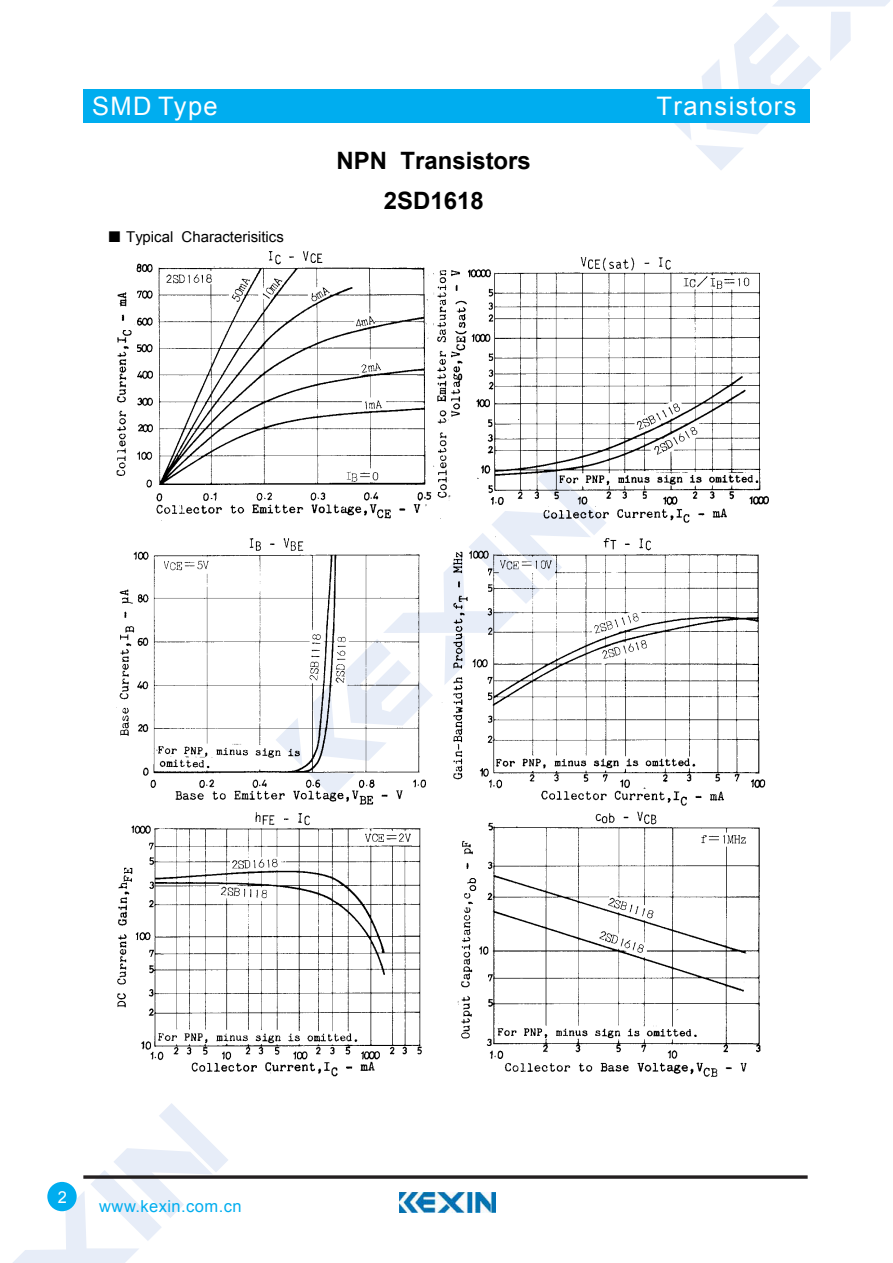
<style>
.page{position:relative;width:893px;height:1263px;background:#fff}
.page>*{position:absolute;margin:0;border:0;box-sizing:border-box;transform-origin:0 0}
.t1{font:25.5px "Arial";letter-spacing:.055em;color:#fff}
.t2{font:700 24px/39.3px "Arial";color:#000;text-align:center}
.t3{font:16.5px "Arial";letter-spacing:.025em;color:#00adef}
.t4{font:16.5px "Arial";color:#fff}
.t5{font:15px "Arial";color:#000}
.s1{font-family:"Sim Sun"}
</style>
<div class="page">
<svg style="left:674px;top:0;width:216px;height:170px"></svg>
<svg style="left:13px;top:1103px;width:215px;height:160px"></svg>
<div style="left:83px;top:89px;width:726px;height:34px;background:#00adef"></div>
<svg style="left:83px;top:1175px;width:725px;height:4px;background:#433f40"></svg>
<div style="left:47px;top:1182px;width:30px;height:29px;background:#00adef;border-radius:50%"></div>
<img style="left:400px;top:1193px;width:95px;height:20px">
<svg style="left:481px;top:527px;width:121px;height:8px"></svg>
<img style="left:116px;top:251px;width:316px;height:270px">
<img style="left:116px;top:535px;width:650px;height:542px">
<img style="left:433px;top:258px;width:336px;height:269px">
<h1 class="t1" style="left:92px;top:89px;width:127px">SMD Type</h1>
<p class="t5" style="left:107px;top:227px;width:178px"><span class="s1">■</span> Typical Characterisitics</p>
<h2 class="t2" style="left:336px;top:142px;width:196px">NPN Transistors<br>2SD1618</h2>
<h1 class="t1" style="left:657px;top:89px;width:141px">Transistors</h1>
<p class="t4" style="left:58px;top:1186px;width:11px">2</p>
<p class="t3" style="left:99px;top:1196px;width:144px">www.kexin.com.cn</p>
</div>
